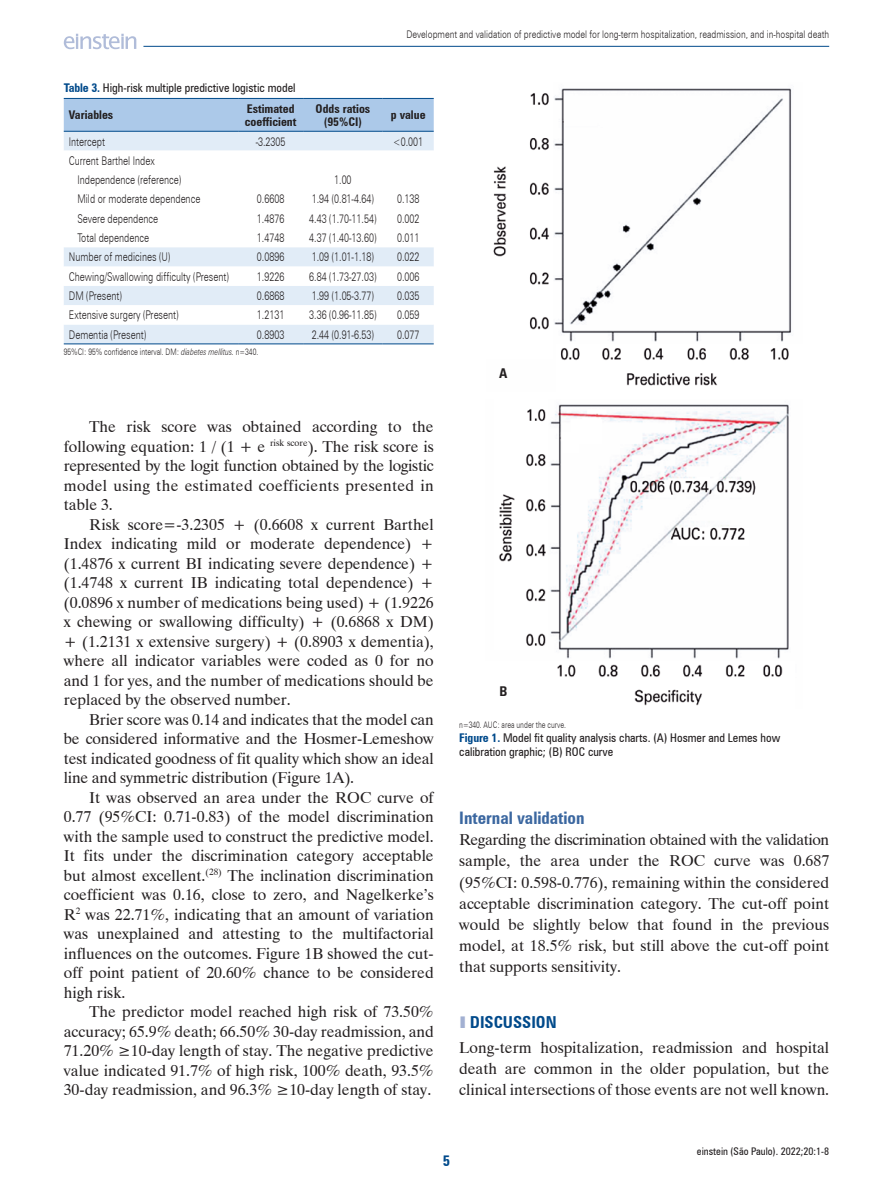
<style>
.page{position:relative;width:893px;height:1191px;background:#fff}
.page>*{position:absolute;margin:0;border:0;box-sizing:border-box;transform-origin:0 0}
.t1{font:700 condensed 17.25px "Zurich BT";color:#3b67a0}
.t2{font:700 condensed 16.5px "Zurich BT";color:#004a8b}
.t3{font:15.75px/19.5px "Dutch 801 BT";color:#231f20;text-align:justify}
.t4{font:700 condensed 15px "Zurich BT";color:#004a8b}
.t5{font:700 condensed 13.5px "Zurich BT";color:#231f20}
.t6{font:300 12px/19.4px "Zurich BT";color:#231f20;scale:.75 1}
.t7{font:condensed 12px/14.2px "Zurich BT";color:#231f20}
.t8{font:700 condensed 12px/13.5px "Zurich BT";color:#231f20}
.t9{font:300 10.5px "Zurich BT";color:#231f20;scale:.8 1}
.t10{font:condensed 10.5px "Zurich BT";color:#231f20}
.t11{font:300 9px "Zurich BT";color:#231f20;scale:.75 1}
.s1{font-weight:700;color:#004a8b}
.s2{font-style:italic}
.s3{color:#a2b0d2}
</style>
<div class="page">
<svg style="left:64px;top:34px;width:72px;height:15px"></svg>
<hr style="left:143px;top:46px;width:686px;height:1px;background:#004a8b">
<div style="left:64px;top:99px;width:370px;height:32px;background:#acc9e9"></div>
<div style="left:64px;top:132px;width:370px;height:211px;background:#e1ecf7"></div>
<svg style="left:64px;top:151px;width:370px;height:173px"></svg>
<hr style="left:64px;top:98px;width:174px;height:1px;background:#004a8b">
<hr style="left:238px;top:98px;width:65px;height:1px;background:#004a8b">
<hr style="left:303px;top:98px;width:80px;height:1px;background:#004a8b">
<hr style="left:383px;top:98px;width:51px;height:1px;background:#004a8b">
<hr style="left:64px;top:131px;width:174px;height:1px;background:#004a8b">
<hr style="left:238px;top:131px;width:65px;height:1px;background:#004a8b">
<hr style="left:303px;top:131px;width:80px;height:1px;background:#004a8b">
<hr style="left:383px;top:131px;width:51px;height:1px;background:#004a8b">
<hr style="left:64px;top:343px;width:174px;height:1px;background:#004a8b">
<hr style="left:238px;top:343px;width:65px;height:1px;background:#004a8b">
<hr style="left:303px;top:343px;width:80px;height:1px;background:#004a8b">
<hr style="left:383px;top:343px;width:51px;height:1px;background:#004a8b">
<img style="left:493px;top:88px;width:299px;height:298px">
<img style="left:499px;top:404px;width:290px;height:302px">
<p class="t9" style="left:406px;top:28px;width:530px">Development and validation of predictive model for long-term hospitalization, readmission, and in-hospital death</p>
<p class="t7" style="left:64px;top:81px;width:233px"><span class="s1">Table 3.</span> High-risk multiple predictive logistic model</p>
<p class="t8" style="left:69px;top:108px;width:46px">Variables</p>
<p class="t8" style="left:245px;top:102px;width:53px">Estimated coefficient</p>
<p class="t8" style="left:316px;top:102px;width:56px;text-align:center">Odds ratios (95%CI)</p>
<p class="t8" style="left:391px;top:108px;width:36px">p value</p>
<p class="t6" style="left:69px;top:131px;width:50px">Intercept</p>
<p class="t6" style="left:256px;top:131px;width:41px">-3.2305</p>
<p class="t6" style="left:393px;top:131px;width:41px">&lt;0.001</p>
<p class="t6" style="left:77px;top:151px;width:140px;text-indent:-9px">Current Barthel Index<br>Independence (reference)</p>
<p class="t6" style="left:334px;top:170px;width:25px">1.00</p>
<p class="t6" style="left:77px;top:189px;width:165px">Mild or moderate dependence</p>
<p class="t6" style="left:257px;top:189px;width:38px">0.6608</p>
<p class="t6" style="left:312px;top:189px;width:84px">1.94 (0.81-4.64)</p>
<p class="t6" style="left:397px;top:189px;width:31px">0.138</p>
<p class="t6" style="left:77px;top:209px;width:109px">Severe dependence</p>
<p class="t6" style="left:257px;top:209px;width:38px">1.4876</p>
<p class="t6" style="left:309px;top:209px;width:91px">4.43 (1.70-11.54)</p>
<p class="t6" style="left:397px;top:209px;width:31px">0.002</p>
<p class="t6" style="left:77px;top:228px;width:97px">Total dependence</p>
<p class="t6" style="left:257px;top:228px;width:38px">1.4748</p>
<p class="t6" style="left:309px;top:228px;width:91px">4.37 (1.40-13.60)</p>
<p class="t6" style="left:397px;top:228px;width:31px">0.011</p>
<p class="t6" style="left:69px;top:247px;width:137px">Number of medicines (U)</p>
<p class="t6" style="left:257px;top:247px;width:38px">0.0896</p>
<p class="t6" style="left:312px;top:247px;width:84px">1.09 (1.01-1.18)</p>
<p class="t6" style="left:397px;top:247px;width:31px">0.022</p>
<p class="t6" style="left:69px;top:267px;width:215px">Chewing/Swallowing difficulty (Present)</p>
<p class="t6" style="left:257px;top:267px;width:38px">1.9226</p>
<p class="t6" style="left:309px;top:267px;width:91px">6.84 (1.73-27.03)</p>
<p class="t6" style="left:397px;top:267px;width:31px">0.006</p>
<p class="t6" style="left:69px;top:286px;width:72px">DM (Present)</p>
<p class="t6" style="left:257px;top:286px;width:38px">0.6868</p>
<p class="t6" style="left:312px;top:286px;width:84px">1.99 (1.05-3.77)</p>
<p class="t6" style="left:397px;top:286px;width:31px">0.035</p>
<p class="t6" style="left:69px;top:305px;width:148px">Extensive surgery (Present)</p>
<p class="t6" style="left:257px;top:305px;width:38px">1.2131</p>
<p class="t6" style="left:309px;top:305px;width:91px">3.36 (0.96-11.85)</p>
<p class="t6" style="left:397px;top:305px;width:31px">0.059</p>
<p class="t6" style="left:69px;top:325px;width:105px">Dementia (Present)</p>
<p class="t6" style="left:257px;top:325px;width:38px">0.8903</p>
<p class="t6" style="left:312px;top:325px;width:84px">2.44 (0.91-6.53)</p>
<p class="t6" style="left:397px;top:325px;width:31px">0.077</p>
<p class="t11" style="left:64px;top:346px;width:261px">95%CI: 95% confidence interval. DM: <span class="s2">diabetes mellitus.</span> n=340.</p>
<p class="t3" style="left:64px;top:417px;width:371px;text-indent:26px">The risk score was obtained according to the following equation: 1 / (1 + e <sup>risk</sup> <sup>score</sup>). The risk score is represented by the logit function obtained by the logistic model using the estimated coefficients presented in table 3.</p>
<p class="t3" style="left:64px;top:514px;width:371px;text-indent:26px">Risk score=-3.2305 + (0.6608 x current Barthel Index indicating mild or moderate dependence) + (1.4876 x current BI indicating severe dependence) + (1.4748 x current IB indicating total dependence) + (0.0896 x number of medications being used) + (1.9226 x chewing or swallowing difficulty) + (0.6868 x DM) + (1.2131 x extensive surgery) + (0.8903 x dementia), where all indicator variables were coded as 0 for no and 1 for yes, and the number of medications should be replaced by the observed number.</p>
<p class="t3" style="left:64px;top:709px;width:371px;text-indent:26px">Brier score was 0.14 and indicates that the model can be considered informative and the Hosmer-Lemeshow test indicated goodness of fit quality which show an ideal line and symmetric distribution (Figure 1A).</p>
<p class="t3" style="left:64px;top:787px;width:371px;text-indent:26px">It was observed an area under the ROC curve of 0.77 (95%CI: 0.71-0.83) of the model discrimination with the sample used to construct the predictive model.<br>It fits under the discrimination category acceptable but almost excellent.<sup>(28)</sup> The inclination discrimination coefficient was 0.16, close to zero, and Nagelkerke’s R<sup>2</sup> was 22.71%, indicating that an amount of variation was unexplained and attesting to the multifactorial influences on the outcomes. Figure 1B showed the cut&shy;off point patient of 20.60% chance to be considered high risk.</p>
<p class="t3" style="left:64px;top:1002px;width:371px;text-indent:26px">The predictor model reached high risk of 73.50% accuracy; 65.9% death; 66.50% 30-day readmission, and 71.20% ≥10-day length of stay. The negative predictive value indicated 91.7% of high risk, 100% death, 93.5% 30-day readmission, and 96.3% ≥10-day length of stay.</p>
<p class="t5" style="left:499px;top:365px;width:10px">A</p>
<p class="t5" style="left:499px;top:683px;width:9px">B</p>
<p class="t11" style="left:459px;top:719px;width:144px">n=340. AUC: area under the curve.</p>
<p class="t7" style="left:459px;top:730px;width:323px"><span class="s1">Figure 1.</span> Model fit quality analysis charts. (A) Hosmer and Lemes how calibration graphic; (B) ROC curve</p>
<p class="t1" style="left:459px;top:807px;width:127px">Internal validation</p>
<p class="t3" style="left:459px;top:829px;width:371px;line-height:21.1px">Regarding the discrimination obtained with the validation sample, the area under the ROC curve was 0.687 (95%CI: 0.598-0.776), remaining within the considered acceptable discrimination category. The cut-off point would be slightly below that found in the previous model, at 18.5% risk, but still above the cut-off point that supports sensitivity.</p>
<p class="t2" style="left:459px;top:1011px;width:99px"><span class="s3">❚</span> DISCUSSION</p>
<p class="t3" style="left:459px;top:1036px;width:371px;line-height:21.1px">Long-term hospitalization, readmission and hospital death are common in the older population, but the clinical intersections of those events are not well known.</p>
<p class="t4" style="left:443px;top:1151px;width:9px">5</p>
<p class="t10" style="left:697px;top:1144px;width:134px">einstein (São Paulo). 2022;20:1-8</p>
</div>
